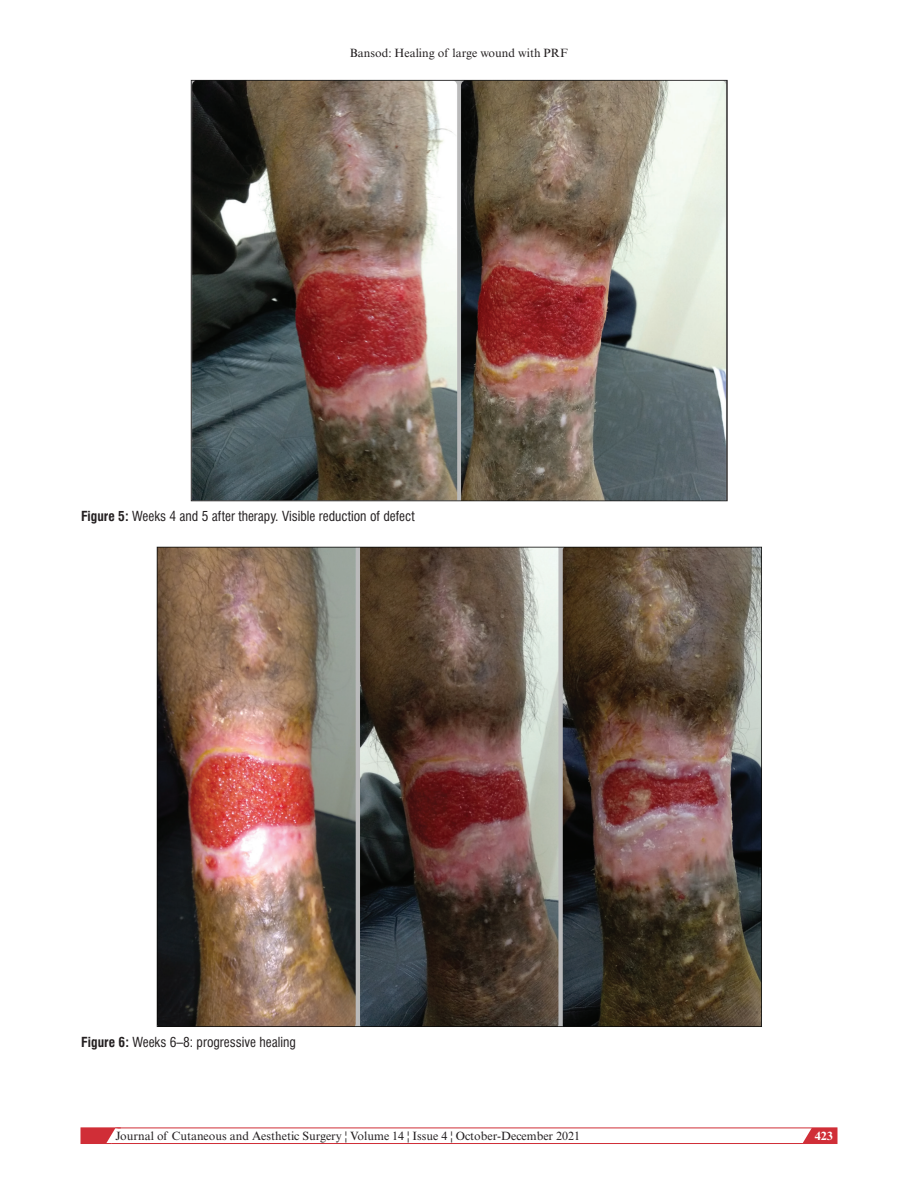
<style>
.page{position:relative;width:918px;height:1188px;background:#fff}
.page>*{position:absolute;margin:0;border:0;box-sizing:border-box;transform-origin:0 0}
.t1{font:condensed 13.5px "Swiss 721 BT";color:#231f20}
.t2{font:12px "Times New Roman MT Std";color:#231f20}
.t3{font:700 12px "Times New Roman MT Std";color:#fff}
.s1{font-weight:700}
</style>
<div class="page">
<svg style="left:798px;top:1127px;width:39px;height:15px"></svg>
<div style="left:81px;top:1128px;width:756px;height:16px;border:1px solid #d02e37"></div>
<svg style="left:81px;top:1127px;width:40px;height:17px"></svg>
<img style="left:191px;top:80px;width:536px;height:422px">
<img style="left:156px;top:546px;width:606px;height:481px">
<p class="t2" style="left:350px;top:46px;width:220px">Bansod: Healing of large wound with PRF</p>
<p class="t1" style="left:81px;top:508px;width:335px"><span class="s1">Figure 5:</span> Weeks 4 and 5 after therapy. Visible reduction of defect</p>
<p class="t1" style="left:81px;top:1034px;width:216px"><span class="s1">Figure 6:</span> Weeks 6–8: progressive healing</p>
<p class="t2" style="left:116px;top:1129px;width:466px">Journal of Cutaneous and Aesthetic Surgery ¦ Volume 14 ¦ Issue 4 ¦ October-December 2021</p>
<p class="t3" style="left:815px;top:1128px;width:19px">423</p>
</div>
